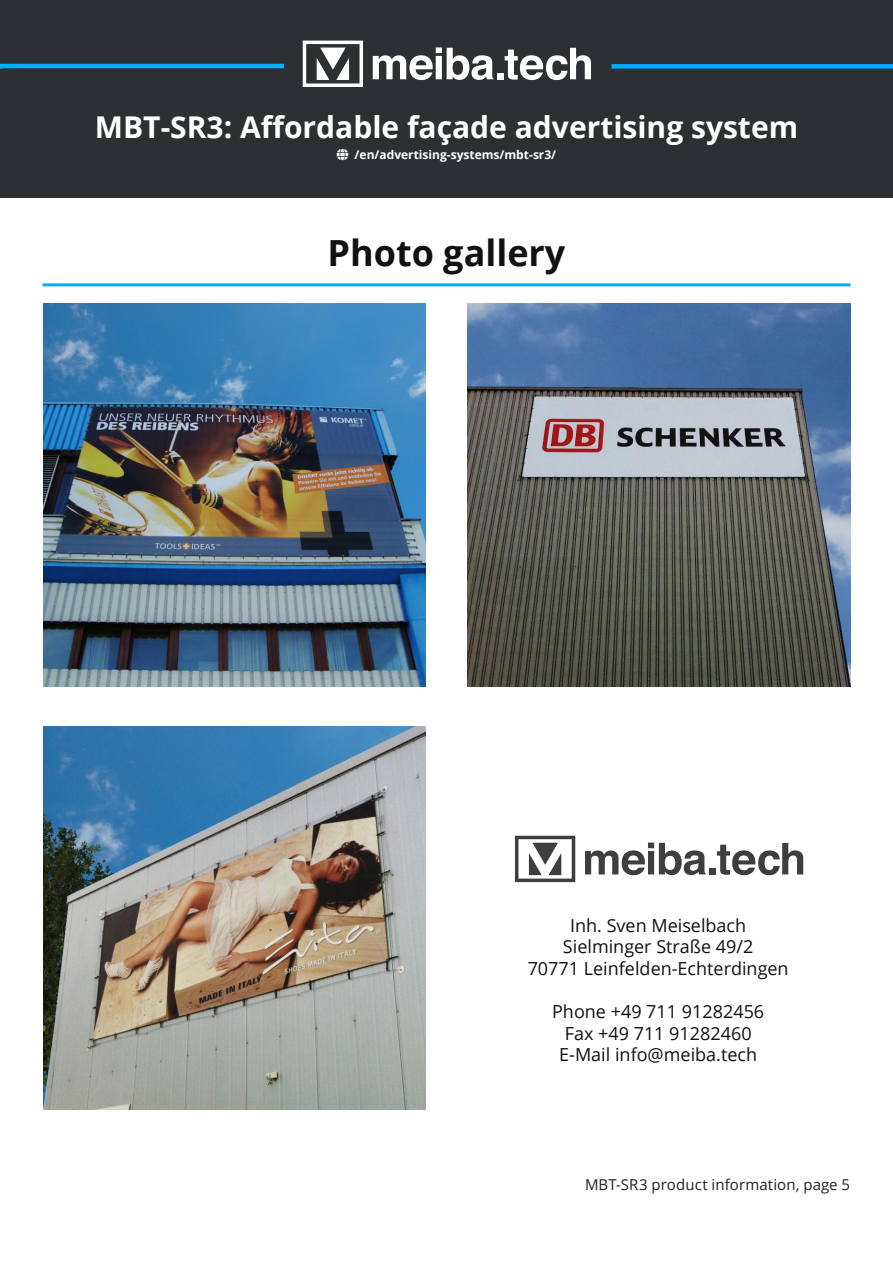
<style>
.page{position:relative;width:893px;height:1263px;background:#fff}
.page>*{position:absolute;margin:0;border:0;box-sizing:border-box;transform-origin:0 0}
.Überschrift_1{font:700 36px "Open Sans";color:#111}
.t1{font:700 30px "Open Sans";color:#fff}
.Standardtext{font:18px "Open Sans";color:#111}
.t2{font:15px "Open Sans";letter-spacing:.005em;color:#231f20}
.t3{font:700 12px "Open Sans";color:#fff}
</style>
<div class="page">
<img style="left:43px;top:304px;width:383px;height:382px">
<img style="left:43px;top:727px;width:383px;height:382px">
<img style="left:468px;top:304px;width:382px;height:382px">
<hr style="left:43px;top:283px;width:807px;height:3px;background:#00aeff">
<svg style="left:585px;top:843px;width:121px;height:32px"></svg>
<div style="left:709px;top:868px;width:7px;height:6px;background:#3e3e3f"></div>
<svg style="left:717px;top:843px;width:86px;height:32px"></svg>
<svg style="left:515px;top:836px;width:60px;height:46px"></svg>
<div style="left:0;top:0;width:893px;height:197px;background:#2c3032"></div>
<hr style="left:0;top:64px;width:284px;height:4px;background:#00aeff">
<div style="left:612px;top:64px;width:281px;height:5px;background:#00aeff"></div>
<svg style="left:373px;top:47px;width:120px;height:33px"></svg>
<div style="left:497px;top:73px;width:7px;height:6px;background:#fff"></div>
<svg style="left:505px;top:48px;width:86px;height:32px"></svg>
<svg style="left:303px;top:41px;width:60px;height:46px"></svg>
<h2 class="t1" style="left:95px;top:106px;width:705px">MBT-SR3: Affordable façade advertising system</h2>
<p class="t3" style="left:355px;top:146px;width:203px">/en/advertising-systems/mbt-sr3/</p>
<p class="Überschrift_1" style="left:327px;top:227px;width:239px">Photo gallery</p>
<p class="Standardtext" style="left:570px;top:913px;width:178px">Inh. Sven Meiselbach</p>
<p class="Standardtext" style="left:563px;top:934px;width:192px">Sielminger Straße 49/2</p>
<p class="Standardtext" style="left:528px;top:956px;width:263px">70771 Leinfelden-Echterdingen</p>
<p class="Standardtext" style="left:552px;top:999px;width:214px">Phone +49 711 91282456</p>
<p class="Standardtext" style="left:565px;top:1021px;width:188px">Fax +49 711 91282460</p>
<p class="Standardtext" style="left:559px;top:1042px;width:199px">E-Mail info@meiba.tech</p>
<p class="t2" style="left:585px;top:1174px;width:267px">MBT-SR3 product information, page 5</p>
</div>
